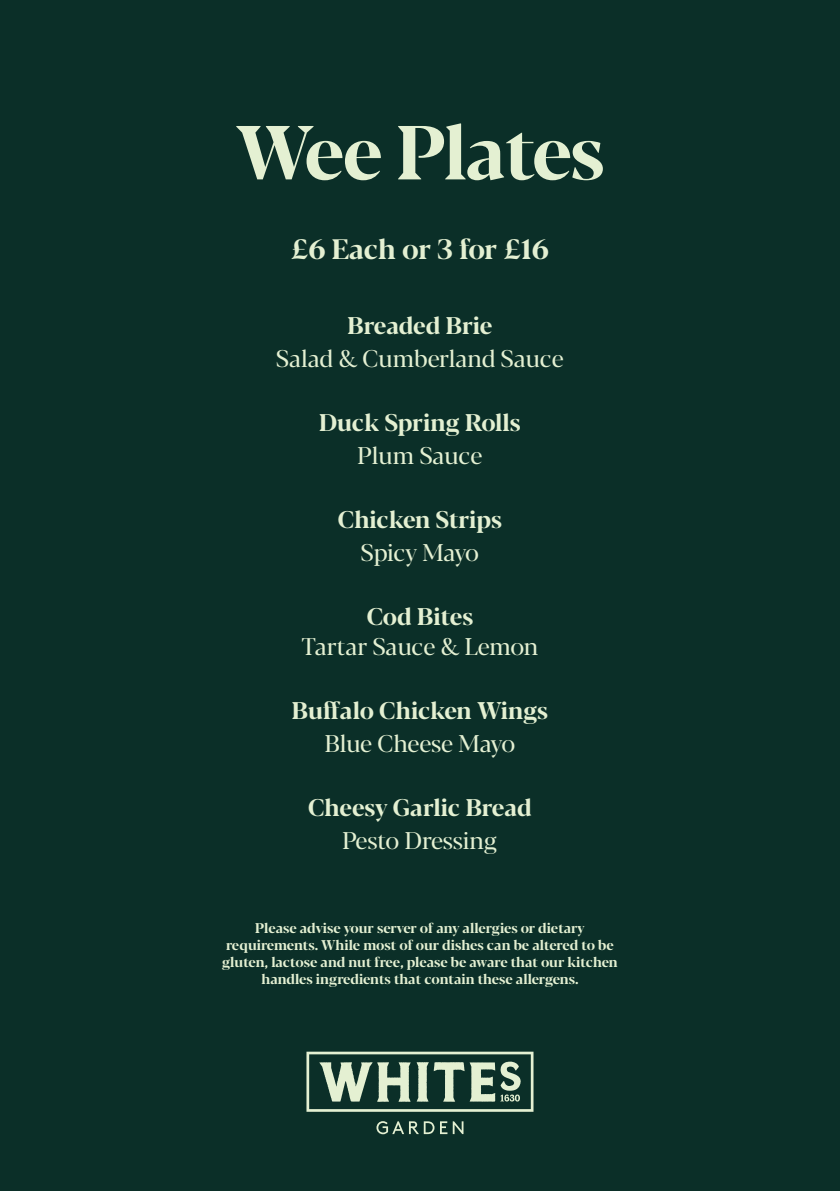
<style>
.page{position:relative;width:840px;height:1191px;background:#fff}
.page>*{position:absolute;margin:0;border:0;box-sizing:border-box;transform-origin:0 0}
.t1{font:700 76px "Blacker Pro Dis";letter-spacing:-.02em;color:#e4f0d2}
.t2{font:700 28px "Blacker Pro Dis";letter-spacing:-.02em;color:#e4f0d2}
.t3{font:24px/30px "Blacker Pro Dis";color:#e4f0d2;text-align:center}
.t4{font:700 24px "Blacker Pro Dis";color:#e4f0d2}
.t5{font:24px "Blacker Pro Dis";letter-spacing:-.02em;color:#e4f0d2}
.t6{font:700 14px/16.8px "Blacker Pro Dis";color:#e4f0d2;text-align:center}
.s1{font-weight:700}
</style>
<div class="page">
<div style="left:0;top:0;width:839px;height:1191px;background:#0b2f28"></div>
<svg style="left:306px;top:1051px;width:227px;height:60px"></svg>
<svg style="left:376px;top:1121px;width:58px;height:13px"></svg>
<svg style="left:440px;top:1121px;width:23px;height:13px"></svg>
<p class="t1" style="left:235px;top:99px;width:370px">Wee Plates</p>
<p class="t2" style="left:291px;top:229px;width:259px">£6 Each or 3 for £16</p>
<p class="t4" style="left:347px;top:309px;width:146px">Breaded Brie</p>
<p class="t3" style="left:276px;top:343px;width:289px">Salad &amp; Cumberland Sauce</p>
<p class="t4" style="left:319px;top:406px;width:203px">Duck Spring Rolls</p>
<p class="t3" style="left:357px;top:440px;width:126px">Plum Sauce</p>
<p class="t4" style="left:338px;top:502px;width:165px">Chicken Strips</p>
<p class="t5" style="left:360px;top:537px;width:120px">Spicy Mayo</p>
<p class="t3" style="left:301px;top:601px;width:238px"><span class="s1">Cod Bites<br></span>Tartar Sauce &amp; Lemon</p>
<p class="t4" style="left:292px;top:693px;width:257px">Buffalo Chicken Wings</p>
<p class="t3" style="left:324px;top:727px;width:192px">Blue Cheese Mayo</p>
<p class="t4" style="left:308px;top:790px;width:225px">Cheesy Garlic Bread</p>
<p class="t3" style="left:342px;top:824px;width:156px">Pesto Dressing</p>
<p class="t6" style="left:222px;top:919px;width:397px">Please advise your server of any allergies or dietary requirements. While most of our dishes can be altered to be gluten, lactose and nut free, please be aware that our kitchen handles ingredients that contain these allergens.</p>
</div>
